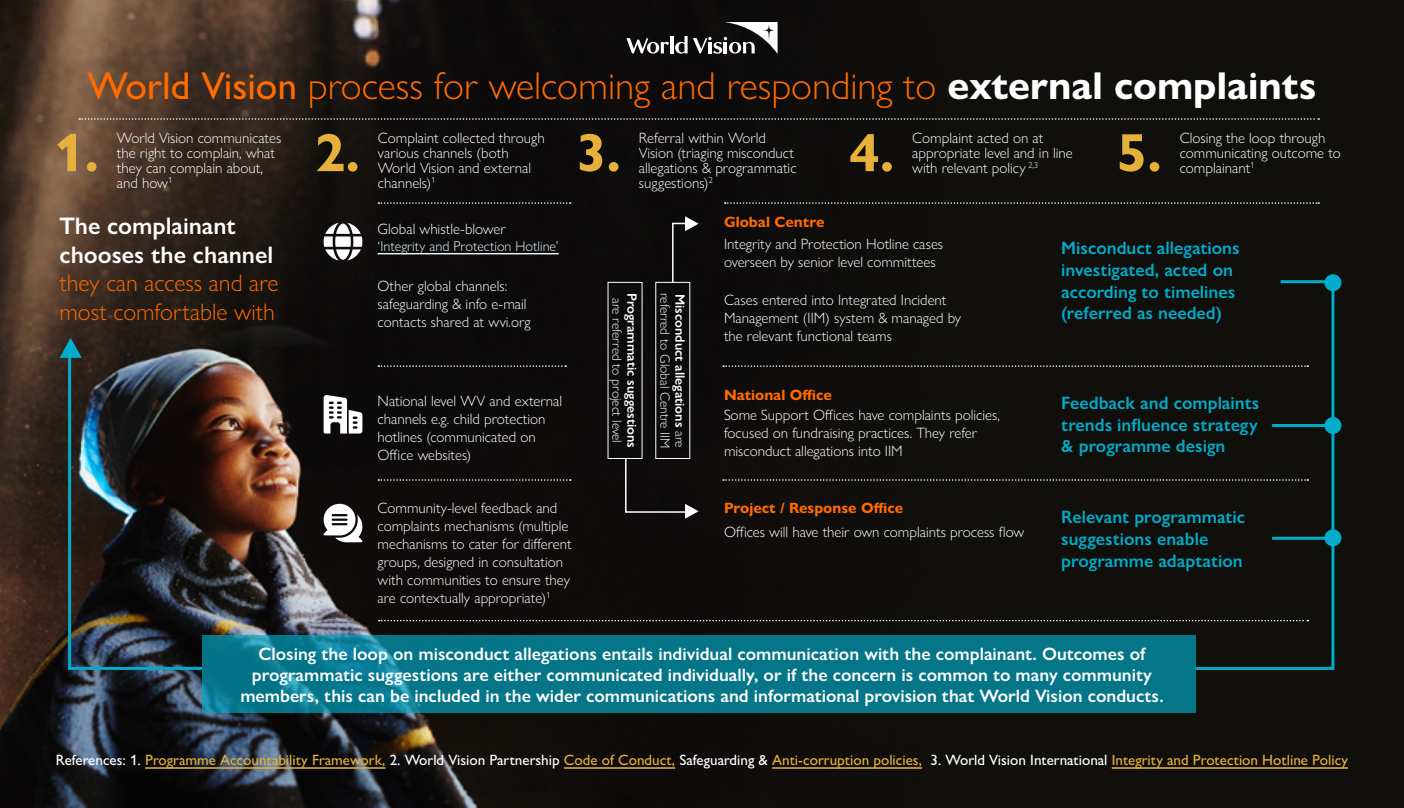
<style>
.page{position:relative;width:1404px;height:808px;background:#fff}
.page>*{position:absolute;margin:0;border:0;box-sizing:border-box;transform-origin:0 0}
.t1{font:700 54px "Gill Sans Nova";color:#e6b13b}
.t2{font:300 39px "Gill Sans Nova";color:#ff6b00}
.t3{font:300 24px/28.8px "Gill Sans Nova";color:#ff6b00}
.t4{font:600 24px/28.8px "Gill Sans Nova";color:#fff}
.t5{font:600 18px/21px "Gill Sans Nova";color:#fff;text-align:center}
.t6{font:600 18px/21.6px "Gill Sans Nova";color:#00acca}
.t7{font:300 15px/18px "Gill Sans Nova";color:#fff}
.t8{font:500 15px "Gill Sans Nova";color:#e6b13b}
.t9{font:700 15px "Gill Sans Nova";color:#ff6b00}
.t10{font:300 14.25px "Gill Sans Nova";color:#e7f6fa}
.t11{font:300 13.5px/15px "Gill Sans Nova";color:#fff}
.t12{font:600 13.5px "Gill Sans Nova";color:#fff}
.t13{font:300 8.7px "Gill Sans Nova";color:#fff}
.s1{font-weight:500}
.s2{font-weight:700;color:#fff}
.s3{font-weight:600}
.s4{color:#fff}
</style>
<div class="page">
<img style="left:0;top:0;width:1403px;height:808px">
<img style="left:0;top:347px;width:479px;height:461px">
<svg style="left:202px;top:635px;width:993px;height:78px;background:#06768a"></svg>
<hr style="left:377px;top:253px;width:181px;height:1px;background:#e7f6fa">
<hr style="left:145px;top:767px;width:240px;height:2px;background:#e6b13b">
<hr style="left:564px;top:767px;width:111px;height:2px;background:#e6b13b">
<hr style="left:772px;top:767px;width:150px;height:2px;background:#e6b13b">
<hr style="left:1111px;top:767px;width:236px;height:2px;background:#e6b13b">
<svg style="left:724px;top:202px;width:594px;height:2px"></svg>
<svg style="left:378px;top:202px;width:192px;height:2px"></svg>
<svg style="left:79px;top:118px;width:1239px;height:2px;background:#56524f"></svg>
<svg style="left:378px;top:365px;width:188px;height:2px"></svg>
<svg style="left:723px;top:365px;width:469px;height:2px"></svg>
<svg style="left:378px;top:479px;width:192px;height:2px"></svg>
<svg style="left:723px;top:479px;width:469px;height:2px"></svg>
<svg style="left:378px;top:620px;width:814px;height:1px"></svg>
<hr style="left:670px;top:36px;width:3px;height:17px;background:#fff">
<svg style="left:626px;top:38px;width:43px;height:16px"></svg>
<svg style="left:675px;top:22px;width:102px;height:32px"></svg>
<div style="left:1324px;top:274px;width:17px;height:17px;background:#00acca;border-radius:50%"></div>
<div style="left:1324px;top:417px;width:17px;height:17px;background:#00acca;border-radius:50%"></div>
<div style="left:1324px;top:529px;width:17px;height:17px;background:#00acca;border-radius:50%"></div>
<div style="left:1192px;top:277px;width:143px;height:394px;background:#100f0b"></div>
<img style="left:60px;top:338px;width:145px;height:333px">
<svg style="left:624px;top:457px;width:74px;height:62px;background:#1f1c1c"></svg>
<svg style="left:671px;top:216px;width:27px;height:68px;background:#2a2829"></svg>
<svg style="left:323px;top:223px;width:39px;height:38px"></svg>
<svg style="left:323px;top:395px;width:39px;height:38px"></svg>
<svg style="left:323px;top:504px;width:41px;height:38px"></svg>
<hr style="left:1271px;top:537px;width:55px;height:3px;background:#00acca">
<hr style="left:1271px;top:424px;width:55px;height:3px;background:#00acca">
<hr style="left:1280px;top:280px;width:55px;height:3px;background:#00acca">
<h2 class="t2" style="left:88px;top:62px;width:1230px"><span class="s1">World Vision</span> process for welcoming and responding to <span class="s2">external complaints</span></h2>
<p class="t7" style="left:117px;top:130px;width:166px;line-height:15px">World Vision communicates the right to complain, what they can complain about, and how<sup>1</sup></p>
<p class="t7" style="left:378px;top:130px;width:168px;line-height:15px">Complaint collected through various channels (both<br>World Vision and external channels)<sup>1</sup></p>
<p class="t7" style="left:639px;top:130px;width:159px;line-height:15px">Referral within World<br>Vision (triaging misconduct allegations &amp; programmatic suggestions)<sup>2</sup></p>
<p class="t7" style="left:377px;top:219px;width:130px">Global whistle-blower</p>
<p class="t10" style="left:377px;top:237px;width:182px">‘Integrity and Protection Hotline’</p>
<p class="t7" style="left:377px;top:277px;width:154px">Other global channels: safeguarding &amp; info e-mail contacts shared at wvi.org</p>
<p class="t7" style="left:912px;top:130px;width:162px;line-height:15px">Complaint acted on at appropriate level and in line with relevant policy <sup>2,3</sup></p>
<p class="t7" style="left:1179px;top:130px;width:163px;line-height:15px">Closing the loop through communicating outcome to complainant</p>
<h1 class="t1" style="left:54px;top:119px;width:46px">1.</h1>
<h1 class="t1" style="left:315px;top:119px;width:46px">2.</h1>
<h1 class="t1" style="left:576px;top:119px;width:46px">3.</h1>
<h1 class="t1" style="left:849px;top:119px;width:46px">4.</h1>
<h1 class="t1" style="left:1116px;top:119px;width:46px">5.</h1>
<p class="t13" style="left:1249px;top:159px;width:6px">1</p>
<p class="t9" style="left:724px;top:213px;width:102px">Global Centre</p>
<h3 class="t4" style="left:60px;top:211px;width:215px">The complainant chooses the channel</h3>
<h3 class="t3" style="left:60px;top:269px;width:220px">they can access and are most comfortable with</h3>
<p class="t7" style="left:724px;top:235px;width:221px">Integrity and Protection Hotline cases overseen by senior level committees</p>
<p class="t7" style="left:724px;top:291px;width:239px">Cases entered into Integrated Incident<br>Management (IIM) system &amp; managed by the relevant functional teams</p>
<p class="t6" style="left:1061px;top:237px;width:180px">Misconduct allegations investigated, acted on according to timelines (referred as needed)</p>
<p class="t11" style="left:624px;top:298px;width:146px;rotate:90deg">are referred to project level</p>
<p class="t11" style="left:687px;top:293px;width:157px;rotate:90deg"><span class="s3">Misconduct allegations</span> are referred to Global Centre IIM</p>
<p class="t12" style="left:640px;top:293px;width:157px;rotate:90deg">Programmatic suggestions</p>
<p class="t9" style="left:724px;top:386px;width:109px">National Office</p>
<p class="t7" style="left:377px;top:392px;width:186px">National level WV and external channels e.g. child protection hotlines (communicated on<br>Office websites)</p>
<p class="t7" style="left:377px;top:499px;width:195px">Community-level feedback and complaints mechanisms (multiple mechanisms to cater for different groups, designed in consultation with communities to ensure they are contextually appropriate)<sup>1</sup></p>
<p class="t6" style="left:1061px;top:392px;width:199px;text-align:justify">Feedback and complaints trends influence strategy &amp; programme design</p>
<p class="t7" style="left:724px;top:406px;width:277px">Some Support Offices have complaints policies, focused on fundraising practices. They refer misconduct allegations into IIM</p>
<p class="t9" style="left:724px;top:499px;width:181px">Project / Response Office</p>
<p class="t6" style="left:1061px;top:506px;width:185px">Relevant programmatic suggestions enable programme adaptation</p>
<p class="t7" style="left:724px;top:522px;width:302px">Offices will have their own complaints process flow</p>
<p class="t5" style="left:240px;top:643px;width:924px">Closing the loop on misconduct allegations entails individual communication with the complainant. Outcomes of programmatic suggestions are either communicated individually, or if the concern is common to many community members, this can be included in the wider communications and informational provision that World Vision conducts.</p>
<p class="t8" style="left:56px;top:751px;width:1293px"><span class="s4">References: 1.</span> Programme Accountability Framework, <span class="s4">2. World Vision Partnership</span> Code of Conduct, <span class="s4">Safeguarding &amp;</span> Anti-corruption policies, <span class="s4">3. World Vision International</span> Integrity and Protection Hotline Policy</p>
</div>
